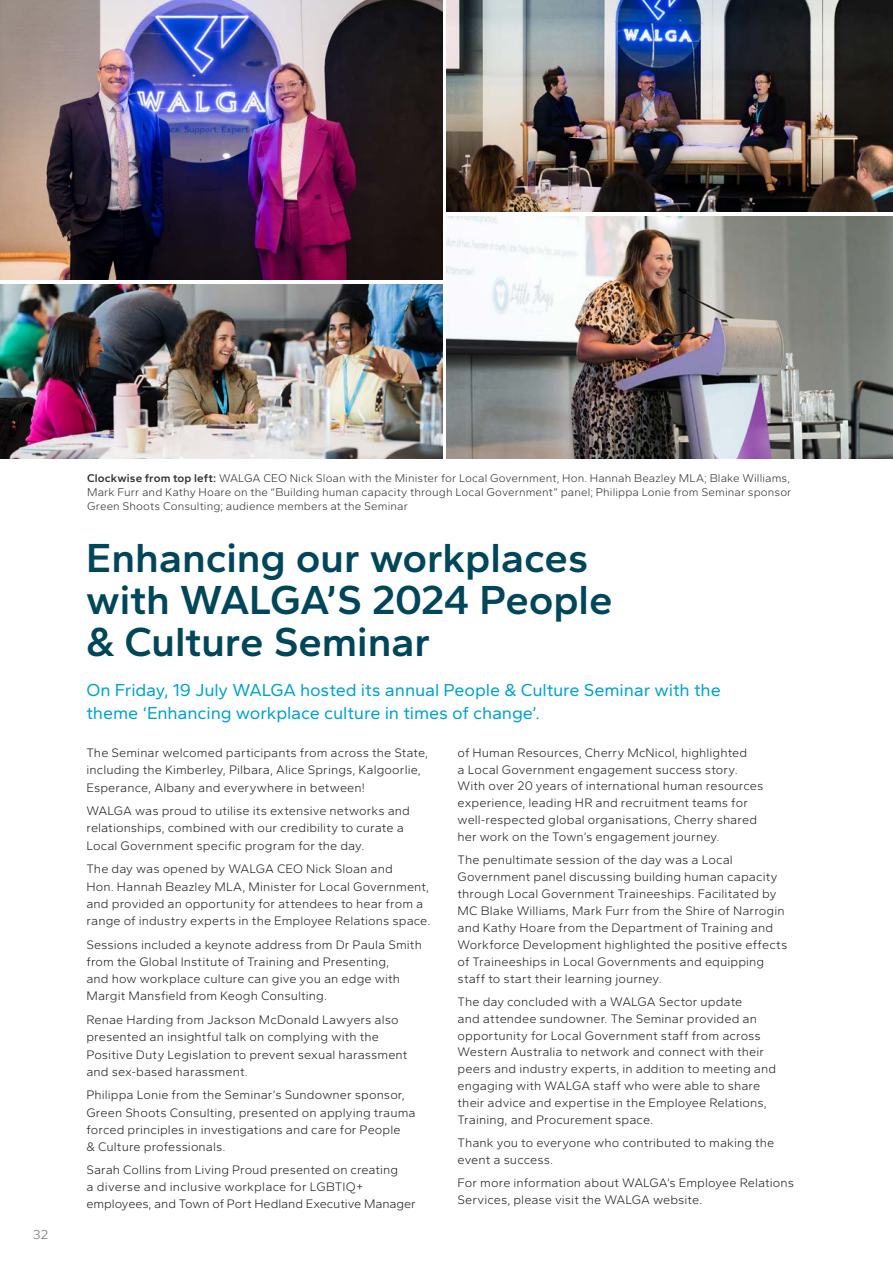
<style>
.page{position:relative;width:893px;height:1263px;background:#fff}
.page>*{position:absolute;margin:0;border:0;box-sizing:border-box;transform-origin:0 0}
.t1{font:600 42px/42px "Gantari";letter-spacing:-.005em;color:#00465b}
.t2{font:18px/22.5px "Gantari";letter-spacing:-.01em;color:#00a3d1}
.t3{font:300 13.5px "Gantari";color:#6d6e71}
.t4{font:300 12.75px/17px "Gantari";letter-spacing:.005em;color:#231f20}
.t5{font:300 11.7px/14px "Gantari";letter-spacing:.005em;color:#333132;text-align:justify}
.s1{font-weight:600}
</style>
<div class="page">
<img style="left:0;top:0;width:442px;height:279px">
<img style="left:0;top:284px;width:442px;height:174px">
<img style="left:446px;top:0;width:447px;height:211px">
<img style="left:446px;top:216px;width:447px;height:242px">
<p class="t3" style="left:33px;top:1225px;width:17px">32</p>
<p class="t5" style="left:87px;top:471px;width:706px"><span class="s1">Clockwise from top left:</span> WALGA CEO Nick Sloan with the Minister for Local Government, Hon. Hannah Beazley MLA; Blake Williams, Mark Furr and Kathy Hoare on the “Building human capacity through Local Government” panel; Philippa Lonie from Seminar sponsor Green Shoots Consulting; audience members at the Seminar</p>
<h1 class="t1" style="left:86px;top:536px;width:528px">Enhancing our workplaces with WALGA’S 2024 People &amp; Culture Seminar</h1>
<h2 class="t2" style="left:86px;top:678px;width:636px">On Friday, 19 July WALGA hosted its annual People &amp; Culture Seminar with the theme ‘Enhancing workplace culture in times of change’.</h2>
<p class="t4" style="left:86px;top:744px;width:343px">The Seminar welcomed participants from across the State, including the Kimberley, Pilbara, Alice Springs, Kalgoorlie,<br>Esperance, Albany and everywhere in between!</p>
<p class="t4" style="left:86px;top:802px;width:325px">WALGA was proud to utilise its extensive networks and relationships, combined with our credibility to curate a<br>Local Government specific program for the day.</p>
<p class="t4" style="left:86px;top:860px;width:345px">The day was opened by WALGA CEO Nick Sloan and<br>Hon. Hannah Beazley MLA, Minister for Local Government, and provided an opportunity for attendees to hear from a range of industry experts in the Employee Relations space.</p>
<p class="t4" style="left:86px;top:935px;width:337px">Sessions included a keynote address from Dr Paula Smith from the Global Institute of Training and Presenting,<br>and how workplace culture can give you an edge with Margit Mansfield from Keogh Consulting.</p>
<p class="t4" style="left:86px;top:1011px;width:323px">Renae Harding from Jackson McDonald Lawyers also presented an insightful talk on complying with the Positive Duty Legislation to prevent sexual harassment and sex-based harassment.</p>
<p class="t4" style="left:86px;top:1086px;width:331px">Philippa Lonie from the Seminar’s Sundowner sponsor, Green Shoots Consulting, presented on applying trauma forced principles in investigations and care for People<br>&amp; Culture professionals.</p>
<p class="t4" style="left:86px;top:1161px;width:331px">Sarah Collins from Living Proud presented on creating<br>a diverse and inclusive workplace for LGBTIQ+ employees, and Town of Port Hedland Executive Manager</p>
<p class="t4" style="left:458px;top:744px;width:307px">of Human Resources, Cherry McNicol, highlighted<br>a Local Government engagement success story.<br>With over 20 years of international human resources experience, leading HR and recruitment teams for well-respected global organisations, Cherry shared her work on the Town’s engagement journey.</p>
<p class="t4" style="left:458px;top:851px;width:331px">The penultimate session of the day was a Local Government panel discussing building human capacity through Local Government Traineeships. Facilitated by MC Blake Williams, Mark Furr from the Shire of Narrogin and Kathy Hoare from the Department of Training and Workforce Development highlighted the positive effects of Traineeships in Local Governments and equipping staff to start their learning journey.</p>
<p class="t4" style="left:458px;top:993px;width:320px">The day concluded with a WALGA Sector update<br>and attendee sundowner. The Seminar provided an opportunity for Local Government staff from across Western Australia to network and connect with their peers and industry experts, in addition to meeting and engaging with WALGA staff who were able to share their advice and expertise in the Employee Relations, Training, and Procurement space.</p>
<p class="t4" style="left:458px;top:1134px;width:318px">Thank you to everyone who contributed to making the event a success.</p>
<p class="t4" style="left:458px;top:1174px;width:338px">For more information about WALGA’s Employee Relations<br>Services, please visit the WALGA website.</p>
</div>
